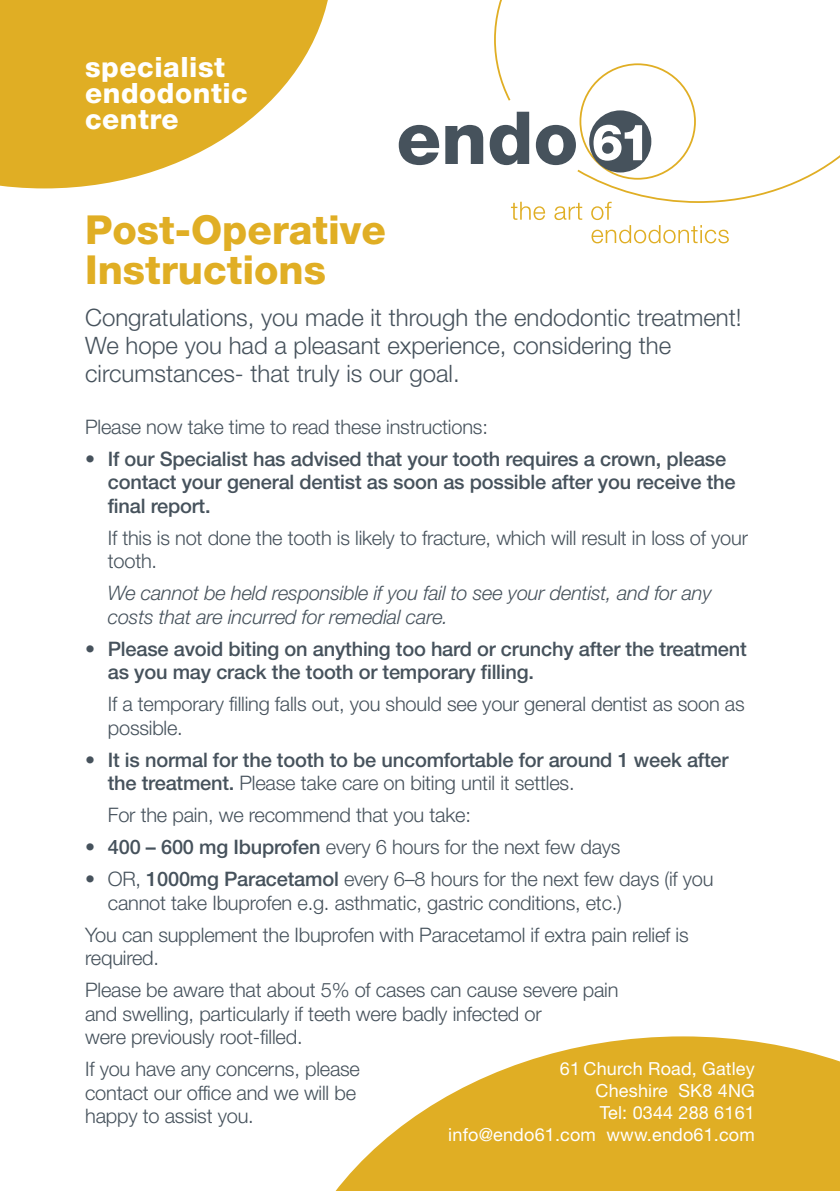
<style>
.page{position:relative;width:840px;height:1191px;background:#fff}
.page>*{position:absolute;margin:0;border:0;box-sizing:border-box;transform-origin:0 0}
.t1{font:800 40px/40px "Helvetica Neue LT";color:#e0ae24}
.t2{font:800 28px/26px "Helvetica Neue LT";letter-spacing:.02em;color:#fff}
.t3{font:300 24px/28px "Helvetica Neue LT";color:#46525c}
.t4{font:300 20px/23.6px "Helvetica Neue LT";letter-spacing:-.01em;color:#46525c}
.t5{font:500 20px/23.4px "Helvetica Neue LT";letter-spacing:-.01em;color:#46525c}
.t6{font:italic 300 20px/23.6px "Helvetica Neue LT";letter-spacing:-.01em;color:#46525c}
.t7{font:18px/22px "Helvetica Neue LT";letter-spacing:.01em;color:#fff;text-align:right}
.s1{font-weight:300}
.s2{font-weight:500}
</style>
<div class="page">
<svg style="left:494px;top:0;width:345px;height:203px"></svg>
<svg style="left:510px;top:202px;width:35px;height:18px"></svg>
<svg style="left:554px;top:203px;width:28px;height:17px"></svg>
<svg style="left:591px;top:202px;width:137px;height:41px"></svg>
<div style="left:589px;top:110px;width:62px;height:62px;background:#46525c;border-radius:50%"></div>
<svg style="left:398px;top:125px;width:41px;height:40px"></svg>
<svg style="left:445px;top:125px;width:38px;height:39px"></svg>
<svg style="left:489px;top:112px;width:40px;height:53px"></svg>
<svg style="left:535px;top:125px;width:40px;height:40px"></svg>
<svg style="left:593px;top:125px;width:48px;height:36px"></svg>
<svg style="left:0;top:0;width:328px;height:188px;fill:#e0ae24"></svg>
<svg style="left:335px;top:1036px;width:504px;height:155px;fill:#e0ae24"></svg>
<h2 class="t2" style="left:85px;top:56px;width:164px">specialist endodontic centre</h2>
<h1 class="t1" style="left:85px;top:213px;width:302px">Post-Operative<br>Instructions</h1>
<p class="t3" style="left:85px;top:306px;width:657px">Congratulations, you made it through the endodontic treatment!<br>We hope you had a pleasant experience, considering the circumstances- that truly is our goal.</p>
<p class="t4" style="left:85px;top:417px;width:404px">Please now take time to read these instructions:</p>
<p class="t5" style="left:108px;top:449px;width:628px;text-indent:-23px"><span class="s1">•</span> If our Specialist has advised that your tooth requires a crown, please contact your general dentist as soon as possible after you receive the final report.</p>
<p class="t4" style="left:108px;top:528px;width:641px">If this is not done the tooth is likely to fracture, which will result in loss of your tooth.</p>
<p class="t6" style="left:108px;top:583px;width:605px">We cannot be held responsible if you fail to see your dentist, and for any costs that are incurred for remedial care.</p>
<p class="t5" style="left:108px;top:639px;width:640px;text-indent:-23px"><span class="s1">•</span> Please avoid biting on anything too hard or crunchy after the treatment as you may crack the tooth or temporary filling.</p>
<p class="t4" style="left:108px;top:694px;width:638px">If a temporary filling falls out, you should see your general dentist as soon as possible.</p>
<p class="t5" style="left:108px;top:750px;width:621px;text-indent:-23px"><span class="s1">•</span> It is normal for the tooth to be uncomfortable for around 1 week after the treatment. <span class="s1">Please take care on biting until it settles.</span></p>
<p class="t4" style="left:108px;top:805px;width:364px">For the pain, we recommend that you take:</p>
<p class="t4" style="left:85px;top:837px;width:536px">• <span class="s2">400 – 600 mg Ibuprofen</span> every 6 hours for the next few days</p>
<p class="t4" style="left:108px;top:869px;width:607px;text-indent:-23px">• OR, <span class="s2">1000mg Paracetamol</span> every 6–8 hours for the next few days (if you cannot take Ibuprofen e.g. asthmatic, gastric conditions, etc.)</p>
<p class="t4" style="left:85px;top:925px;width:604px">You can supplement the Ibuprofen with Paracetamol if extra pain relief is required.</p>
<p class="t4" style="left:85px;top:980px;width:534px">Please be aware that about 5% of cases can cause severe pain and swelling, particularly if teeth were badly infected or<br>were previously root-filled.</p>
<p class="t4" style="left:85px;top:1059px;width:276px">If you have any concerns, please contact our office and we will be happy to assist you.</p>
<p class="t7" style="left:448px;top:1059px;width:308px">61 Church Road, Gatley<br>Cheshire SK8 4NG<br>Tel: 0344 288 6161 info@endo61.com www.endo61.com</p>
</div>
